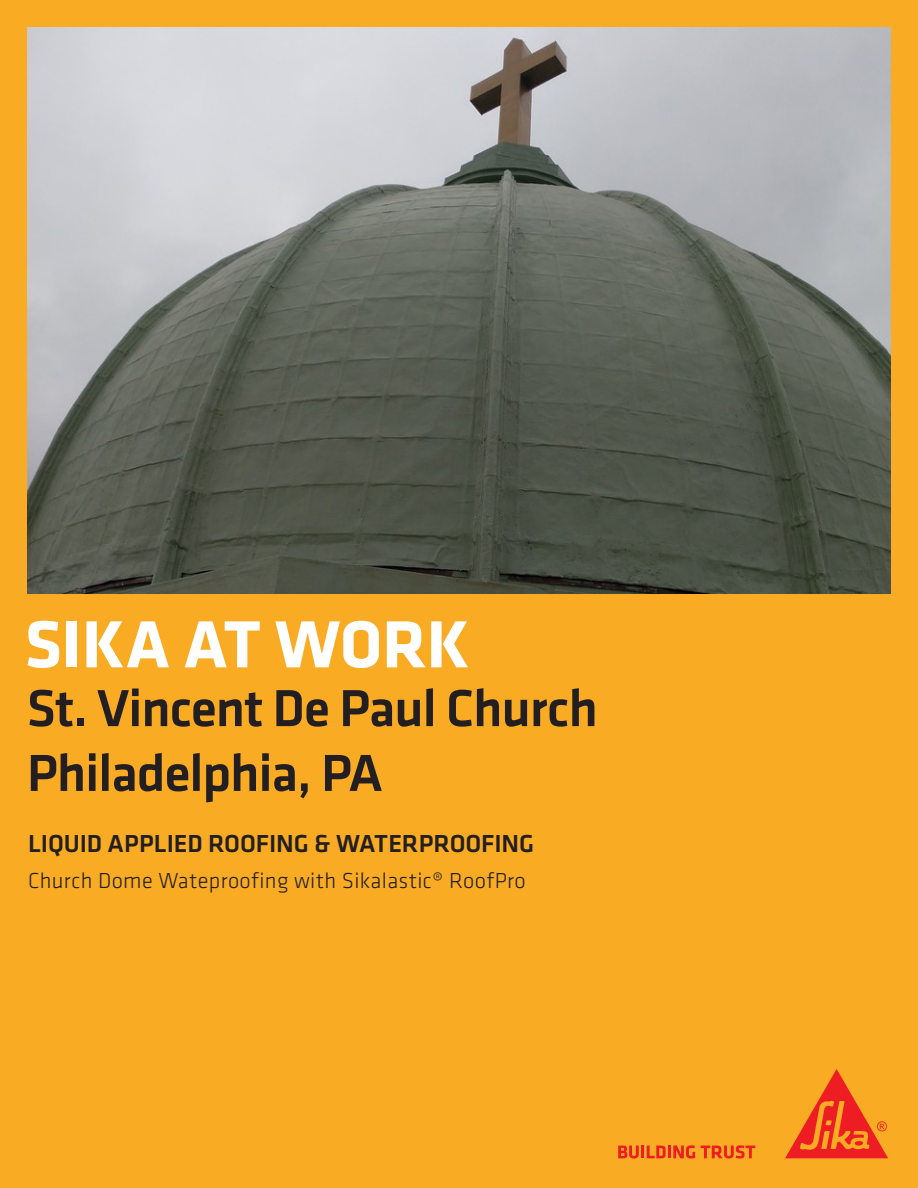
<style>
.page{position:relative;width:918px;height:1188px;background:#faab24}
.page>*{position:absolute;margin:0;border:0;box-sizing:border-box;transform-origin:0 0}
.SI_Klavica_COVER_Sub{font:700 69px "Klavika";color:#fff}
.SI_Klavica_COVER_Tit{font:500 54px "Klavika";letter-spacing:-.02em;color:#231f20}
.SI_Bullets_Indflyer{font:500 25.5px "Klavika";letter-spacing:-.005em;color:#231f20}
.SI_Bullets_Indflyer-2{font:300 22.5px "Klavika";letter-spacing:.015em;color:#231f20}
</style>
<div class="page">
<svg style="left:618px;top:1145px;width:77px;height:14px"></svg>
<svg style="left:701px;top:1145px;width:54px;height:14px"></svg>
<svg style="left:785px;top:1069px;width:103px;height:89px"></svg>
<img style="left:27px;top:27px;width:864px;height:567px">
<p class="SI_Klavica_COVER_Sub" style="left:24px;top:595px;width:446px">SIKA AT WORK</p>
<p class="SI_Klavica_COVER_Tit" style="left:27px;top:672px;width:573px">St. Vincent De Paul Church</p>
<p class="SI_Klavica_COVER_Tit" style="left:27px;top:736px;width:358px">Philadelphia, PA</p>
<p class="SI_Bullets_Indflyer" style="left:28px;top:826px;width:508px">LIQUID APPLIED ROOFING &amp; WATERPROOFING</p>
<p class="SI_Bullets_Indflyer-2" style="left:28px;top:867px;width:499px">Church Dome Wateproofing with Sikalastic® RoofPro</p>
</div>
